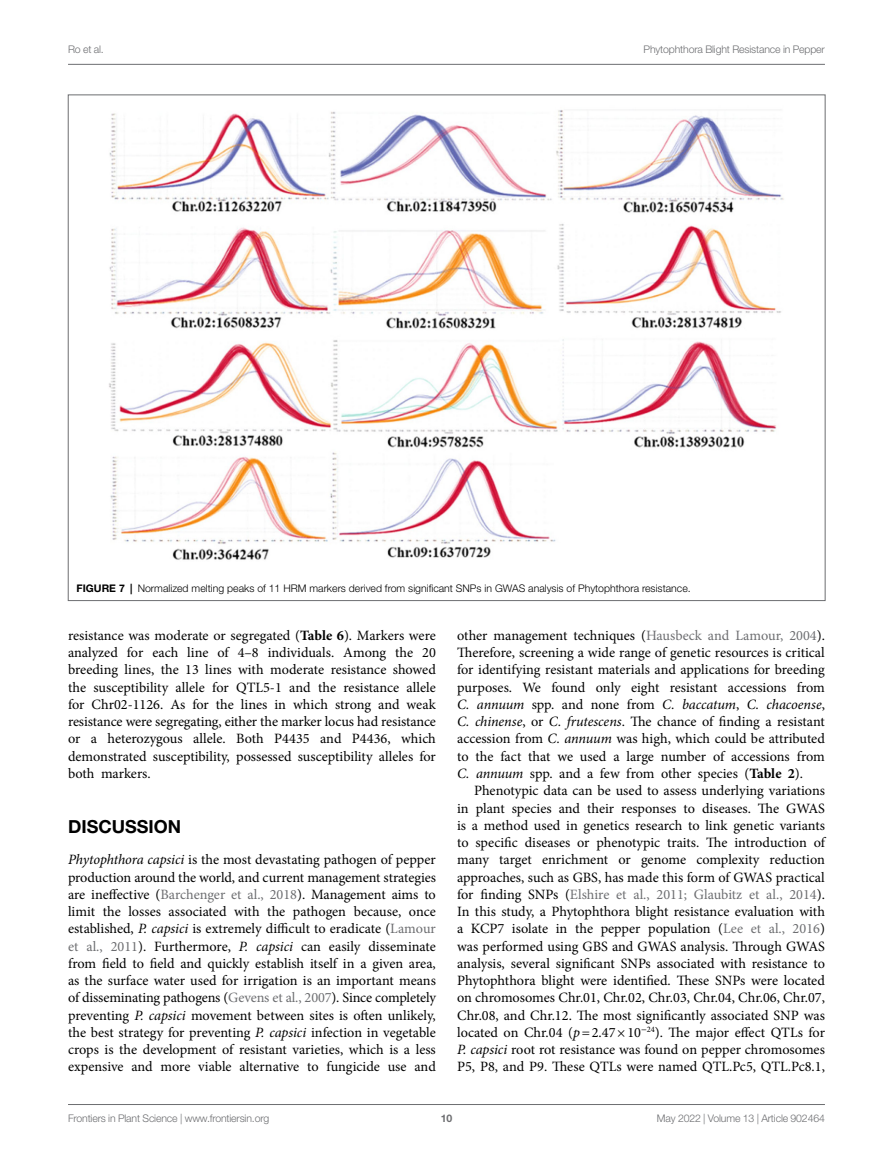
<style>
.page{position:relative;width:893px;height:1170px;background:#fff}
.page>*{position:absolute;margin:0;border:0;box-sizing:border-box;transform-origin:0 0}
.HEAD_1{font:700 18px "Helvetica Neue LT Std";color:#000}
.TEXT{font:14.25px/17.2px "Minion Pro";color:#000;text-align:justify}
.TEXT_FLUSH{font:14.25px/17.2px "Minion Pro";letter-spacing:-.005em;color:#000;text-align:justify}
.t1{font:300 10.5px "Helvetica Neue LT Std";letter-spacing:-.015em;color:#6d6e71}
.FIG_LEG{font:300 10.5px "Helvetica Neue LT Std";color:#000}
.t2{font:700 10.5px "Helvetica Neue LT Std";color:#6d6e71}
.s1{font-weight:700}
.s2{font-style:italic}
.s3{color:#6d6e71}
</style>
<div class="page">
<hr style="left:68px;top:64px;width:757px;height:1px;background:#6d6e71">
<hr style="left:68px;top:1104px;width:757px;height:1px;background:#6d6e71">
<img style="left:109px;top:110px;width:675px;height:450px">
<p class="t1" style="left:68px;top:42px;width:37px">Ro et al.</p>
<p class="t1" style="left:643px;top:42px;width:183px">Phytophthora Blight Resistance in Pepper</p>
<p class="FIG_LEG" style="left:77px;top:582px;width:615px"><span class="s1">FIGURE 7 |</span> Normalized melting peaks of 11 HRM markers derived from significant SNPs in GWAS analysis of Phytophthora resistance.</p>
<p class="TEXT" style="left:68px;top:626px;width:369px">resistance was moderate or segregated (<span class="s1">Table 6</span>). Markers were analyzed for each line of 4–8 individuals. Among the 20 breeding lines, the 13 lines with moderate resistance showed the susceptibility allele for QTL5-1 and the resistance allele for Chr02-1126. As for the lines in which strong and weak resistance were segregating, either the marker locus had resistance or a heterozygous allele. Both P4435 and P4436, which demonstrated susceptibility, possessed susceptibility alleles for both markers.</p>
<p class="HEAD_1" style="left:68px;top:815px;width:115px">DISCUSSION</p>
<p class="TEXT_FLUSH" style="left:68px;top:851px;width:369px"><span class="s2">Phytophthora capsici</span> is the most devastating pathogen of pepper production around the world, and current management strategies are ineffective (<span class="s3">Barchenger et al., 2018</span>). Management aims to limit the losses associated with the pathogen because, once established, <span class="s2">P. capsici</span> is extremely difficult to eradicate (<span class="s3">Lamour et al., 2011</span>). Furthermore, <span class="s2">P. capsici</span> can easily disseminate from field to field and quickly establish itself in a given area, as the surface water used for irrigation is an important means of disseminating pathogens (<span class="s3">Gevens et al., 2007</span>). Since completely preventing <span class="s2">P. capsici</span> movement between sites is often unlikely, the best strategy for preventing <span class="s2">P. capsici</span> infection in vegetable crops is the development of resistant varieties, which is a less expensive and more viable alternative to fungicide use and</p>
<p class="TEXT_FLUSH" style="left:457px;top:626px;width:369px">other management techniques (<span class="s3">Hausbeck and Lamour, 2004</span>).<br>Therefore, screening a wide range of genetic resources is critical for identifying resistant materials and applications for breeding purposes. We found only eight resistant accessions from <span class="s2">C. annuum</span> spp. and none from <span class="s2">C. baccatum</span>, <span class="s2">C. chacoense</span>, <span class="s2">C. chinense</span>, or <span class="s2">C. frutescens</span>. The chance of finding a resistant accession from <span class="s2">C. annuum</span> was high, which could be attributed to the fact that we used a large number of accessions from <span class="s2">C. annuum</span> spp. and a few from other species (<span class="s1">Table 2</span>).</p>
<p class="TEXT" style="left:457px;top:782px;width:369px;text-indent:17px">Phenotypic data can be used to assess underlying variations in plant species and their responses to diseases. The GWAS is a method used in genetics research to link genetic variants to specific diseases or phenotypic traits. The introduction of many target enrichment or genome complexity reduction approaches, such as GBS, has made this form of GWAS practical for finding SNPs (<span class="s3">Elshire et al., 2011; Glaubitz et al., 2014</span>).<br>In this study, a Phytophthora blight resistance evaluation with a KCP7 isolate in the pepper population (<span class="s3">Lee et al., 2016</span>) was performed using GBS and GWAS analysis. Through GWAS analysis, several significant SNPs associated with resistance to Phytophthora blight were identified. These SNPs were located on chromosomes Chr.01, Chr.02, Chr.03, Chr.04, Chr.06, Chr.07, Chr.08, and Chr.12. The most significantly associated SNP was located on Chr.04 (<span class="s2">p</span>=2.47×10<sup>−</sup><sup>24</sup>). The major effect QTLs for <span class="s2">P. capsici</span> root rot resistance was found on pepper chromosomes P5, P8, and P9. These QTLs were named QTL.Pc5, QTL.Pc8.1,</p>
<p class="t1" style="left:68px;top:1111px;width:203px">Frontiers in Plant Science | www.frontiersin.org</p>
<p class="t2" style="left:441px;top:1111px;width:13px">10</p>
<p class="t1" style="left:657px;top:1111px;width:169px">May 2022 | Volume 13 | Article 902464</p>
</div>
